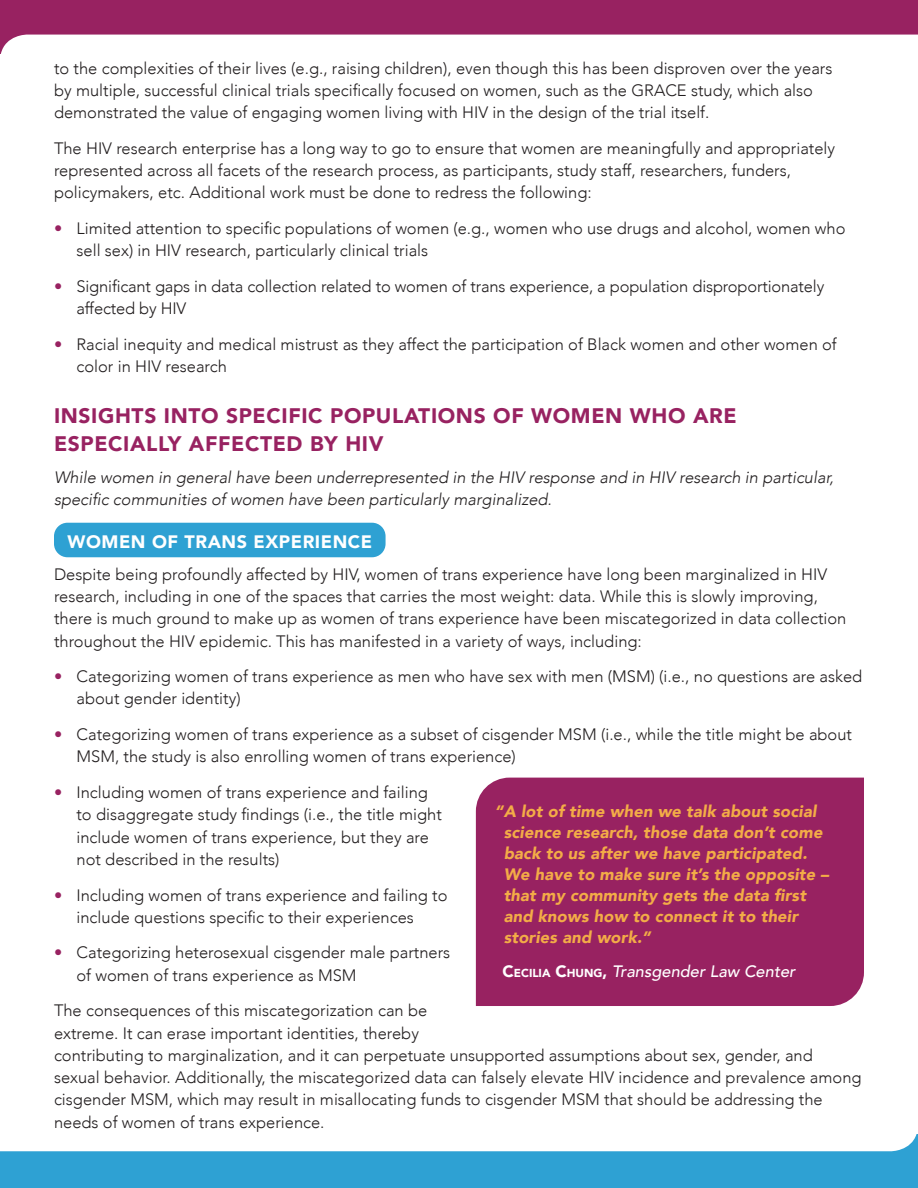
<style>
.page{position:relative;width:918px;height:1188px;background:#fff}
.page>*{position:absolute;margin:0;border:0;box-sizing:border-box;transform-origin:0 0}
.SUB-HEAD{font:900 21px/28.2px "Avenir";letter-spacing:.03em;color:#982261}
.Sub-sub_Head{font:900 18px "Avenir";letter-spacing:.03em;color:#fff}
.TEXT{font:300 16.5px/22.2px "Avenir";color:#221e1f}
.TEXT-2{font:italic 900 16.5px/21px "Avenir";letter-spacing:.01em;color:#f3ac47}
.TEXT-3{font:italic 300 16.5px/22.2px "Avenir";color:#221e1f}
.TEXT-4{font:italic 500 16.5px "Avenir";color:#fff}
.s1{color:#982261}
.s2{font-weight:900;font-style:normal}
.s3{font-weight:900;font-style:normal;font-size:11.55px}
</style>
<div class="page">
<svg style="left:0;top:1134px;width:918px;height:54px;fill:#2ea1d3"></svg>
<svg style="left:0;top:0;width:918px;height:54px;fill:#982261"></svg>
<div style="left:54px;top:523px;width:332px;height:34px;background:#2ea1d3;border-radius:14px"></div>
<div style="left:476px;top:778px;width:388px;height:228px;background:#982261"></div>
<p class="TEXT" style="left:54px;top:57px;width:780px">to the complexities of their lives (e.g., raising children), even though this has been disproven over the years by multiple, successful clinical trials specifically focused on women, such as the GRACE study, which also demonstrated the value of engaging women living with HIV in the design of the trial itself.</p>
<p class="TEXT" style="left:54px;top:137px;width:783px">The HIV research enterprise has a long way to go to ensure that women are meaningfully and appropriately represented across all facets of the research process, as participants, study staff, researchers, funders, policymakers, etc. Additional work must be done to redress the following:</p>
<p class="TEXT" style="left:76px;top:217px;width:771px;text-indent:-22px"><span class="s1">•</span> Limited attention to specific populations of women (e.g., women who use drugs and alcohol, women who sell sex) in HIV research, particularly clinical trials</p>
<p class="TEXT" style="left:76px;top:275px;width:749px;text-indent:-22px"><span class="s1">•</span> Significant gaps in data collection related to women of trans experience, a population disproportionately affected by HIV</p>
<p class="TEXT" style="left:76px;top:333px;width:762px;text-indent:-22px"><span class="s1">•</span> Racial inequity and medical mistrust as they affect the participation of Black women and other women of color in HIV research</p>
<p class="SUB-HEAD" style="left:54px;top:401px;width:684px">INSIGHTS INTO SPECIFIC POPULATIONS OF WOMEN WHO ARE<br>ESPECIALLY AFFECTED BY HIV</p>
<p class="TEXT-3" style="left:54px;top:466px;width:781px">While women in general have been underrepresented in the HIV response and in HIV research in particular, specific communities of women have been particularly marginalized.</p>
<p class="Sub-sub_Head" style="left:68px;top:526px;width:306px">WOMEN OF TRANS EXPERIENCE</p>
<p class="TEXT" style="left:54px;top:563px;width:794px">Despite being profoundly affected by HIV, women of trans experience have long been marginalized in HIV research, including in one of the spaces that carries the most weight: data. While this is slowly improving, there is much ground to make up as women of trans experience have been miscategorized in data collection throughout the HIV epidemic. This has manifested in a variety of ways, including:</p>
<p class="TEXT" style="left:76px;top:665px;width:787px;text-indent:-22px"><span class="s1">•</span> Categorizing women of trans experience as men who have sex with men (MSM) (i.e., no questions are asked about gender identity)</p>
<p class="TEXT" style="left:76px;top:723px;width:777px;text-indent:-22px"><span class="s1">•</span> Categorizing women of trans experience as a subset of cisgender MSM (i.e., while the title might be about<br>MSM, the study is also enrolling women of trans experience)</p>
<p class="TEXT" style="left:76px;top:781px;width:367px;text-indent:-22px"><span class="s1">•</span> Including women of trans experience and failing to disaggregate study findings (i.e., the title might include women of trans experience, but they are not described in the results)</p>
<p class="TEXT" style="left:76px;top:884px;width:373px;text-indent:-22px"><span class="s1">•</span> Including women of trans experience and failing to include questions specific to their experiences</p>
<p class="TEXT" style="left:76px;top:942px;width:375px;text-indent:-22px"><span class="s1">•</span> Categorizing heterosexual cisgender male partners of women of trans experience as MSM</p>
<p class="TEXT" style="left:54px;top:1000px;width:809px">The consequences of this miscategorization can be<br>extreme. It can erase important identities, thereby<br>contributing to marginalization, and it can perpetuate unsupported assumptions about sex, gender, and sexual behavior. Additionally, the miscategorized data can falsely elevate HIV incidence and prevalence among cisgender MSM, which may result in misallocating funds to cisgender MSM that should be addressing the needs of women of trans experience.</p>
<p class="TEXT-2" style="left:504px;top:800px;width:327px;text-indent:-9px">“A lot of time when we talk about social science research, those data don’t come back to us after we have participated.<br>We have to make sure it’s the opposite – that my community gets the data first and knows how to connect it to their stories and work.”</p>
<p class="TEXT-4" style="left:503px;top:962px;width:294px"><span class="s2">C</span><span class="s3">ECILIA</span> <span class="s2">C</span><span class="s3">HUNG</span><span class="s2">,</span> Transgender Law Center</p>
</div>
